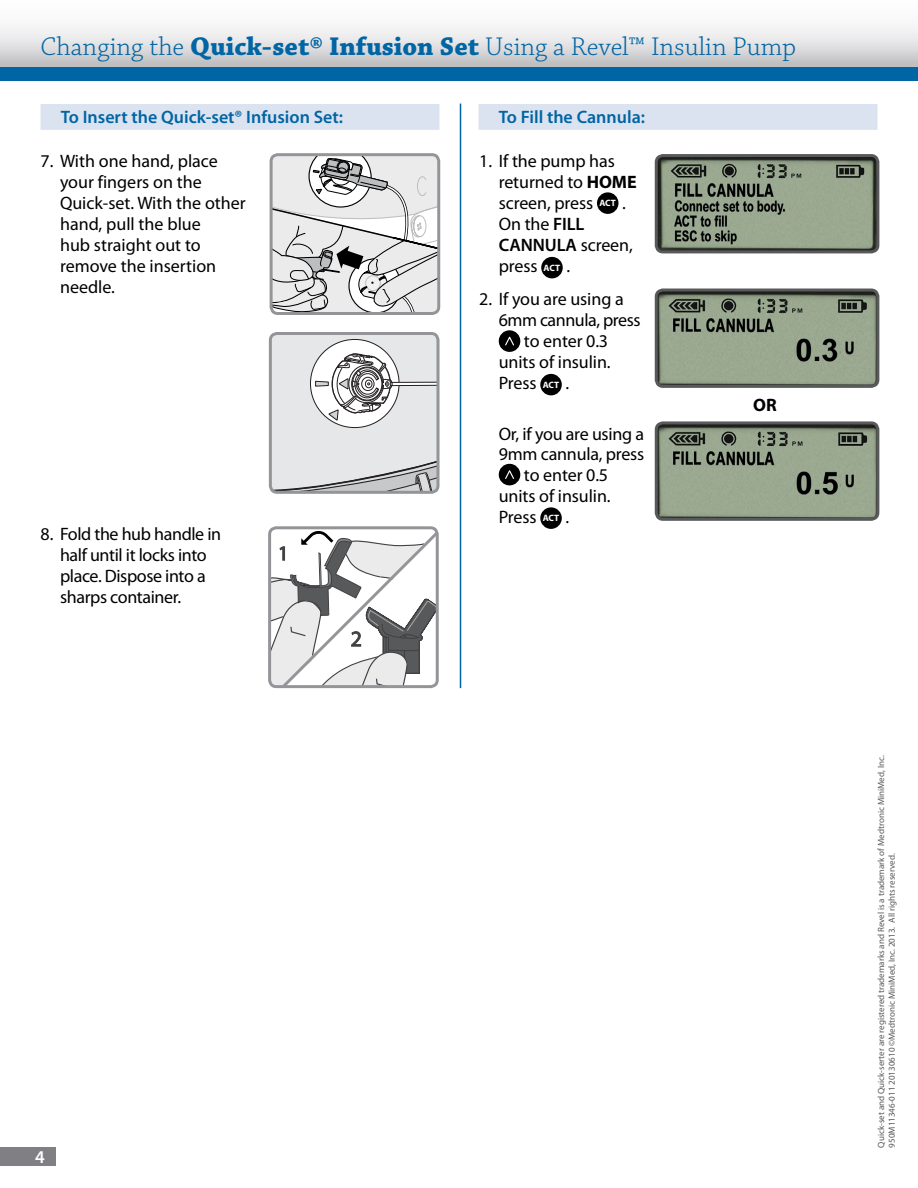
<style>
.page{position:relative;width:918px;height:1188px;background:#fff}
.page>*{position:absolute;margin:0;border:0;box-sizing:border-box;transform-origin:0 0}
.t1{font:300 27px "Chaparral Pro";color:#0065a4}
.t2{font:18px/21px "Myriad Pro";letter-spacing:-.005em;color:#000}
.t3{font:600 18px "Myriad Pro";color:#0065a4}
.t4{font:18px "Myriad Pro";letter-spacing:-.025em;color:#000}
.t5{font:700 18px "Myriad Pro";color:#000}
.t6{font:600 18px "Myriad Pro";color:#fff}
.t7{font:9px/10.5px "Myriad Pro";color:#58595b}
.s1{font-weight:700}
.s2{font-weight:600}
.s3{font-weight:700;font-size:9.3px;color:#fff}
</style>
<div class="page">
<div style="left:0;top:0;width:918px;height:68px;background:linear-gradient(to bottom,#fff,#c7c7c9)"></div>
<div style="left:0;top:68px;width:918px;height:13px;background:#0065a4"></div>
<div style="left:40px;top:104px;width:400px;height:26px;background:#dce3f0"></div>
<div style="left:598px;top:193px;width:20px;height:20px;background:#000;border-radius:50%"></div>
<div style="left:597px;top:192px;width:21px;height:22px;border:2px solid #000;border-radius:50%"></div>
<div style="left:542px;top:258px;width:20px;height:20px;background:#000;border-radius:50%"></div>
<div style="left:541px;top:257px;width:22px;height:21px;border:2px solid #000;border-radius:50%"></div>
<div style="left:500px;top:331px;width:20px;height:20px;background:#000;border-radius:50%"></div>
<div style="left:499px;top:330px;width:21px;height:22px;border:2px solid #000;border-radius:50%"></div>
<svg style="left:505px;top:336px;width:9px;height:10px"></svg>
<div style="left:541px;top:375px;width:20px;height:20px;background:#000;border-radius:50%"></div>
<div style="left:540px;top:374px;width:22px;height:21px;border:2px solid #000;border-radius:50%"></div>
<div style="left:500px;top:465px;width:20px;height:20px;background:#000;border-radius:50%"></div>
<div style="left:499px;top:464px;width:21px;height:21px;border:2px solid #000;border-radius:50%"></div>
<svg style="left:505px;top:470px;width:9px;height:9px"></svg>
<div style="left:541px;top:508px;width:20px;height:20px;background:#000;border-radius:50%"></div>
<div style="left:540px;top:507px;width:22px;height:22px;border:2px solid #000;border-radius:50%"></div>
<hr style="left:460px;top:104px;width:1px;height:584px;background:#0065a4">
<svg style="left:271px;top:155px;width:168px;height:159px"></svg>
<div style="left:270px;top:153px;width:170px;height:162px;border:3px solid #939598;border-radius:7px"></div>
<div style="left:478px;top:104px;width:400px;height:26px;background:#dce3f0"></div>
<svg style="left:272px;top:530px;width:163px;height:154px"></svg>
<div style="left:268px;top:526px;width:171px;height:162px;border:3px solid #939598;border-radius:7px"></div>
<svg style="left:270px;top:334px;width:166px;height:156px"></svg>
<div style="left:269px;top:332px;width:171px;height:162px;border:3px solid #939598;border-radius:7px"></div>
<img style="left:656px;top:156px;width:222px;height:96px">
<div style="left:655px;top:154px;width:224px;height:99px;border:3px solid #58595b;border-radius:7px"></div>
<img style="left:659px;top:291px;width:219px;height:95px">
<div style="left:655px;top:289px;width:224px;height:99px;border:3px solid #58595b;border-radius:7px"></div>
<img style="left:659px;top:425px;width:219px;height:94px">
<div style="left:655px;top:421px;width:224px;height:100px;border:3px solid #58595b;border-radius:7px"></div>
<div style="left:0;top:1148px;width:55px;height:18px;background:#807f83"></div>
<h1 class="t1" style="left:40px;top:32px;width:757px">Changing the <span class="s1">Quick-set® Infusion Set</span> Using a Revel™ Insulin Pump</h1>
<p class="t3" style="left:61px;top:107px;width:284px">To Insert the Quick-set® Infusion Set:</p>
<p class="t2" style="left:60px;top:151px;width:187px;text-indent:-20px">7. With one hand, place your fingers on the<br>Quick-set. With the other hand, pull the blue<br>hub straight out to remove the insertion needle.</p>
<p class="t2" style="left:60px;top:524px;width:163px;text-indent:-20px">8. Fold the hub handle in half until it locks into place. Dispose into a sharps container.</p>
<p class="t3" style="left:499px;top:107px;width:148px">To Fill the Cannula:</p>
<p class="t2" style="left:499px;top:151px;width:139px;text-indent:-20px">1. If the pump has returned to <span class="s1">HOME </span>screen, press <sup>ACT</sup> .<br>On the <span class="s2">FILL<br>CANNULA</span> screen, press <span class="s3">ACT</span> .</p>
<p class="t2" style="left:479px;top:289px;width:146px">2. If you are using a</p>
<p class="t4" style="left:499px;top:311px;width:143px">6mm cannula, press</p>
<p class="t2" style="left:524px;top:331px;width:86px">to enter 0.3</p>
<p class="t2" style="left:499px;top:352px;width:113px">units of insulin.</p>
<p class="t2" style="left:499px;top:373px;width:72px">Press <span class="s3">ACT</span> .</p>
<p class="t2" style="left:499px;top:424px;width:147px">Or, if you are using a</p>
<p class="t2" style="left:499px;top:444px;width:147px">9mm cannula, press</p>
<p class="t2" style="left:524px;top:465px;width:86px">to enter 0.5</p>
<p class="t2" style="left:499px;top:486px;width:113px">units of insulin.</p>
<p class="t2" style="left:499px;top:507px;width:72px">Press <span class="s3">ACT</span> .</p>
<p class="t5" style="left:753px;top:395px;width:25px">OR</p>
<p class="t6" style="left:35px;top:1147px;width:11px">4</p>
<p class="t7" style="left:876px;top:1148px;width:394px;rotate:-90deg">Quick-set and Quick-serter are registered trademarks and Revel is a trademark of Medtronic MiniMed, Inc.<br>950M11346-011 20130610 ©Medtronic MiniMed, Inc. 2013. All rights reserved.</p>
</div>
